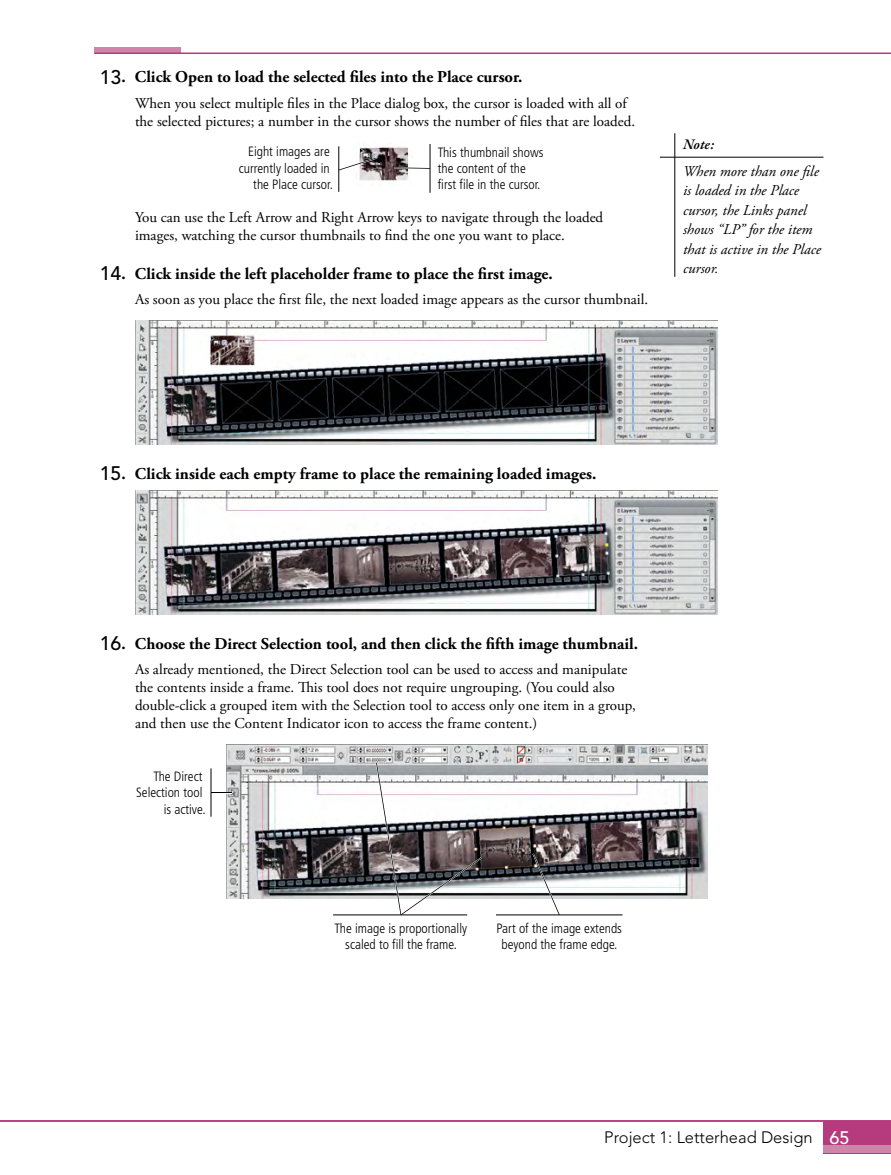
<style>
.page{position:relative;width:891px;height:1175px;background:#fff}
.page>*{position:absolute;margin:0;border:0;box-sizing:border-box;transform-origin:0 0}
.t1{font:700 16.5px "Adobe Garamond Pro";color:#000}
.t2{font:300 16.5px "Avenir";color:#000}
.t3{font:15px/18px "Adobe Garamond Pro";color:#000}
.t4{font:italic 15px/19.5px "Adobe Garamond Pro";color:#000}
.t5{font:italic 600 15px "Garamond Premr Pro";color:#000}
.t6{font:300 condensed 13.5px/16.2px "Frutiger";color:#000;text-align:right}
.s1{font-family:"Avenir";font-weight:500;font-size:19.5px}
.s2{font-weight:500;font-size:18px;color:#fff}
</style>
<div class="page">
<div style="left:94px;top:48px;width:87px;height:6px;background:#cd86a7"></div>
<hr style="left:94px;top:52px;width:797px;height:2px;background:#b63a7e">
<hr style="left:0;top:1120px;width:891px;height:1px;background:#b63a7e">
<div style="left:824px;top:1120px;width:67px;height:33px;background:#b63a7e"></div>
<div style="left:824px;top:1145px;width:67px;height:8px;background:#cd86a7"></div>
<img style="left:359px;top:147px;width:53px;height:34px">
<svg style="left:394px;top:167px;width:36px;height:2px"></svg>
<hr style="left:430px;top:144px;width:1px;height:49px;background:#000">
<svg style="left:339px;top:158px;width:37px;height:13px"></svg>
<hr style="left:338px;top:146px;width:1px;height:46px;background:#000">
<img style="left:135px;top:320px;width:582px;height:124px">
<img style="left:135px;top:491px;width:582px;height:123px">
<img style="left:226px;top:744px;width:482px;height:154px">
<hr style="left:211px;top:791px;width:21px;height:2px;background:#fff">
<svg style="left:212px;top:792px;width:20px;height:1px"></svg>
<hr style="left:211px;top:768px;width:1px;height:48px;background:#000">
<svg style="left:376px;top:762px;width:106px;height:153px"></svg>
<hr style="left:333px;top:914px;width:134px;height:1px;background:#000">
<svg style="left:532px;top:853px;width:28px;height:61px"></svg>
<hr style="left:496px;top:914px;width:127px;height:1px;background:#000">
<hr style="left:674px;top:133px;width:1px;height:144px;background:#000">
<hr style="left:660px;top:157px;width:164px;height:1px;background:#000">
<p class="t1" style="left:100px;top:68px;width:424px"><span class="s1">13</span>. Click Open to load the selected files into the Place cursor.</p>
<p class="t3" style="left:135px;top:94px;width:502px">When you select multiple files in the Place dialog box, the cursor is loaded with all of the selected pictures; a number in the cursor shows the number of files that are loaded.</p>
<p class="t6" style="left:438px;top:144px;width:107px;text-align:left">This thumbnail shows the content of the first file in the cursor.</p>
<p class="t6" style="left:239px;top:144px;width:96px">Eight images are currently loaded in the Place cursor.</p>
<p class="t3" style="left:135px;top:209px;width:470px">You can use the Left Arrow and Right Arrow keys to navigate through the loaded images, watching the cursor thumbnails to find the one you want to place.</p>
<p class="t1" style="left:100px;top:264px;width:454px"><span class="s1">14</span>. Click inside the left placeholder frame to place the first image.</p>
<p class="t3" style="left:135px;top:290px;width:515px">As soon as you place the first file, the next loaded image appears as the cursor thumbnail.</p>
<p class="t5" style="left:683px;top:134px;width:33px">Note:</p>
<p class="t4" style="left:683px;top:162px;width:139px">When more than one file is loaded in the Place cursor, the Links panel shows “LP” for the item that is active in the Place cursor.</p>
<p class="t1" style="left:100px;top:463px;width:498px"><span class="s1">15</span>. Click inside each empty frame to place the remaining loaded images.</p>
<p class="t1" style="left:100px;top:634px;width:540px"><span class="s1">16</span>. Choose the Direct Selection tool, and then click the fifth image thumbnail.</p>
<p class="t3" style="left:135px;top:660px;width:502px">As already mentioned, the Direct Selection tool can be used to access and manipulate the contents inside a frame. This tool does not require ungrouping. (You could also double-click a grouped item with the Selection tool to access only one item in a group, and then use the Content Indicator icon to access the frame content.)</p>
<p class="t6" style="left:136px;top:768px;width:71px">The Direct<br>Selection tool is active.</p>
<p class="t6" style="left:335px;top:920px;width:134px;text-align:center">The image is proportionally scaled to fill the frame.</p>
<p class="t6" style="left:497px;top:920px;width:127px;text-align:center">Part of the image extends beyond the frame edge.</p>
<p class="t2" style="left:604px;top:1128px;width:247px">Project 1: Letterhead Design <span class="s2">65</span></p>
</div>
